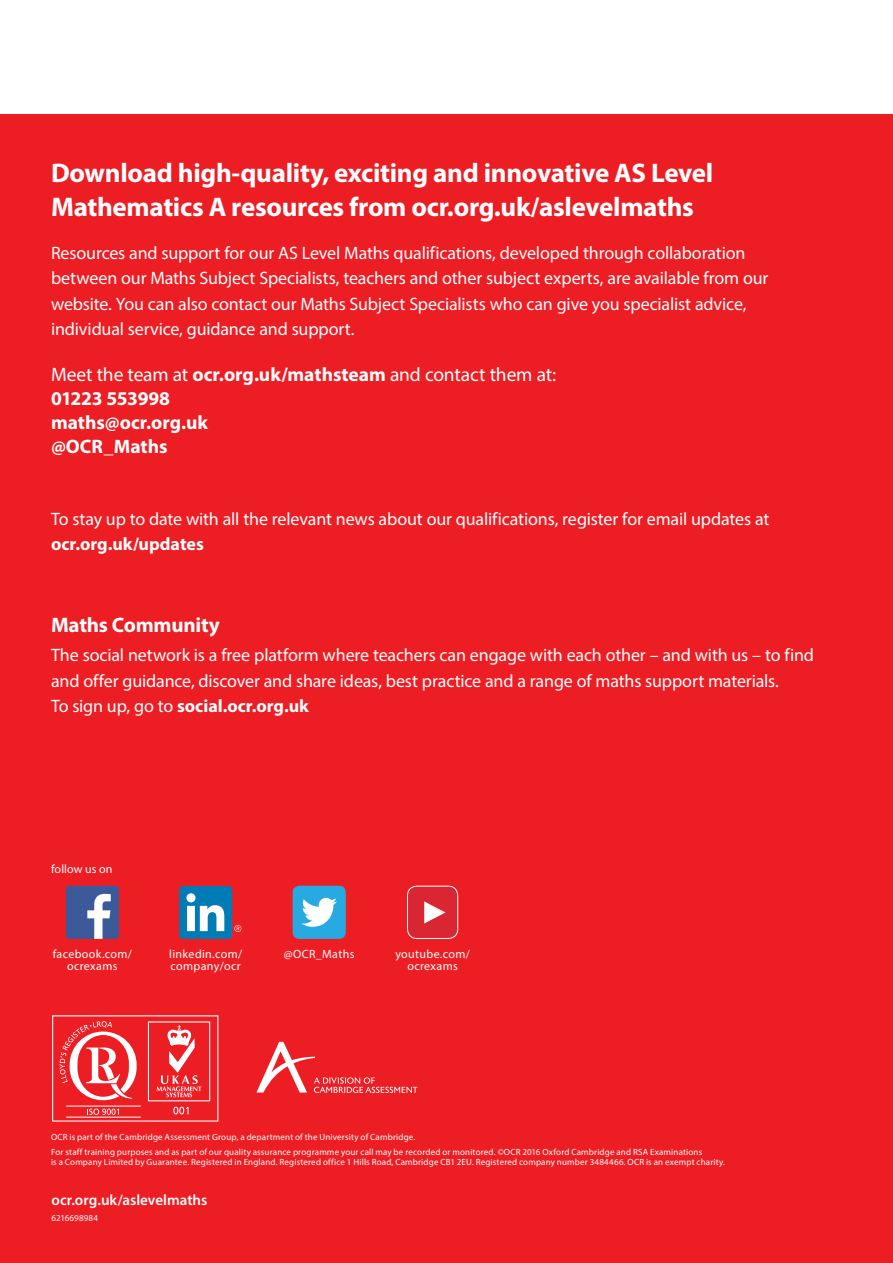
<style>
.page{position:relative;width:893px;height:1263px;background:#fff}
.page>*{position:absolute;margin:0;border:0;box-sizing:border-box;transform-origin:0 0}
.Contact_Page_-_Heade{font:700 27px/34.5px "Myriad Pro";letter-spacing:-.01em;color:#fff}
.Contact_Page_-_Subhe{font:700 21px "Myriad Pro";letter-spacing:-.01em;color:#fff}
.Contact_Page_-_Body{font:700 19.5px/24px "Myriad Pro";letter-spacing:-.005em;color:#fff}
.Contact_Page_-_Body-2{font:18px/25.5px "Myriad Pro";letter-spacing:-.01em;color:#fff}
.Body{font:600 15px "Myriad Pro";color:#fff}
.social_links{font:12px/12px "Myriad Pro";letter-spacing:.03em;color:#fff;text-align:center}
.Body-2{font:12px "Myriad Pro";letter-spacing:.01em;color:#fff}
.Body-3{font:9px/10.5px "Myriad Pro";letter-spacing:.015em;color:#fff}
.s1{font-weight:400}
.s2{font-weight:700}
</style>
<div class="page">
<div style="left:0;top:115px;width:893px;height:1148px;background:#ed1d24"></div>
<svg style="left:256px;top:1042px;width:161px;height:51px"></svg>
<svg style="left:60px;top:1021px;width:77px;height:79px"></svg>
<hr style="left:66px;top:1106px;width:75px;height:1px;background:#fff">
<hr style="left:66px;top:1117px;width:75px;height:1px;background:#fff">
<div style="left:148px;top:1021px;width:62px;height:80px;border:1px solid #fff"></div>
<svg style="left:173px;top:1107px;width:16px;height:7px"></svg>
<svg style="left:87px;top:1108px;width:32px;height:7px"></svg>
<svg style="left:157px;top:1025px;width:44px;height:72px"></svg>
<div style="left:66px;top:886px;width:53px;height:53px;background:#3c5a99;border-radius:3px"></div>
<svg style="left:87px;top:894px;width:24px;height:45px"></svg>
<svg style="left:234px;top:925px;width:7px;height:7px"></svg>
<div style="left:179px;top:886px;width:53px;height:53px;background:#007bb6;border-radius:4px"></div>
<svg style="left:186px;top:893px;width:38px;height:38px"></svg>
<svg style="left:293px;top:886px;width:53px;height:53px;background:#59bae4"></svg>
<svg style="left:407px;top:886px;width:51px;height:52px;background:#dd3c47"></svg>
<div style="left:407px;top:886px;width:51px;height:53px;border:1px solid #fff;border-radius:9px"></div>
<p class="Contact_Page_-_Heade" style="left:51px;top:155px;width:664px">Download high-quality, exciting and innovative AS Level<br>Mathematics A resources from ocr.org.uk/aslevelmaths</p>
<p class="Contact_Page_-_Body-2" style="left:51px;top:240px;width:719px">Resources and support for our AS Level Maths qualifications, developed through collaboration between our Maths Subject Specialists, teachers and other subject experts, are available from our website. You can also contact our Maths Subject Specialists who can give you specialist advice, individual service, guidance and support.</p>
<p class="Contact_Page_-_Body" style="left:51px;top:361px;width:507px"><span class="s1">Meet the team at</span> ocr.org.uk/mathsteam <span class="s1">and contact them at:<br></span>01223 553998<br>maths@ocr.org.uk<br>@OCR_Maths</p>
<p class="Contact_Page_-_Body-2" style="left:51px;top:506px;width:720px">To stay up to date with all the relevant news about our qualifications, register for email updates at <span class="s2">ocr.org.uk/updates</span></p>
<p class="Contact_Page_-_Subhe" style="left:51px;top:611px;width:170px">Maths Community</p>
<p class="Contact_Page_-_Body-2" style="left:51px;top:642px;width:764px">The social network is a free platform where teachers can engage with each other – and with us – to find and offer guidance, discover and share ideas, best practice and a range of maths support materials.<br>To sign up, go to <span class="s2">social.ocr.org.uk</span></p>
<p class="Body-2" style="left:51px;top:862px;width:63px">follow us on</p>
<p class="social_links" style="left:53px;top:947px;width:81px">facebook.com/ ocrexams</p>
<p class="social_links" style="left:169px;top:947px;width:74px;text-align:left">linkedin.com/ company/ocr</p>
<p class="social_links" style="left:284px;top:947px;width:72px">@OCR_Maths</p>
<p class="social_links" style="left:395px;top:947px;width:76px">youtube.com/ ocrexams</p>
<p class="Body-3" style="left:51px;top:1131px;width:366px">OCR is part of the Cambridge Assessment Group, a department of the University of Cambridge.</p>
<p class="Body-3" style="left:51px;top:1146px;width:675px">For staff training purposes and as part of our quality assurance programme your call may be recorded or monitored. ©OCR 2016 Oxford Cambridge and RSA Examinations<br>is a Company Limited by Guarantee. Registered in England. Registered office 1 Hills Road, Cambridge CB1 2EU. Registered company number 3484466. OCR is an exempt charity.</p>
<p class="Body" style="left:51px;top:1190px;width:157px">ocr.org.uk/aslevelmaths</p>
<p class="Body-3" style="left:51px;top:1213px;width:48px">6216698984</p>
</div>
